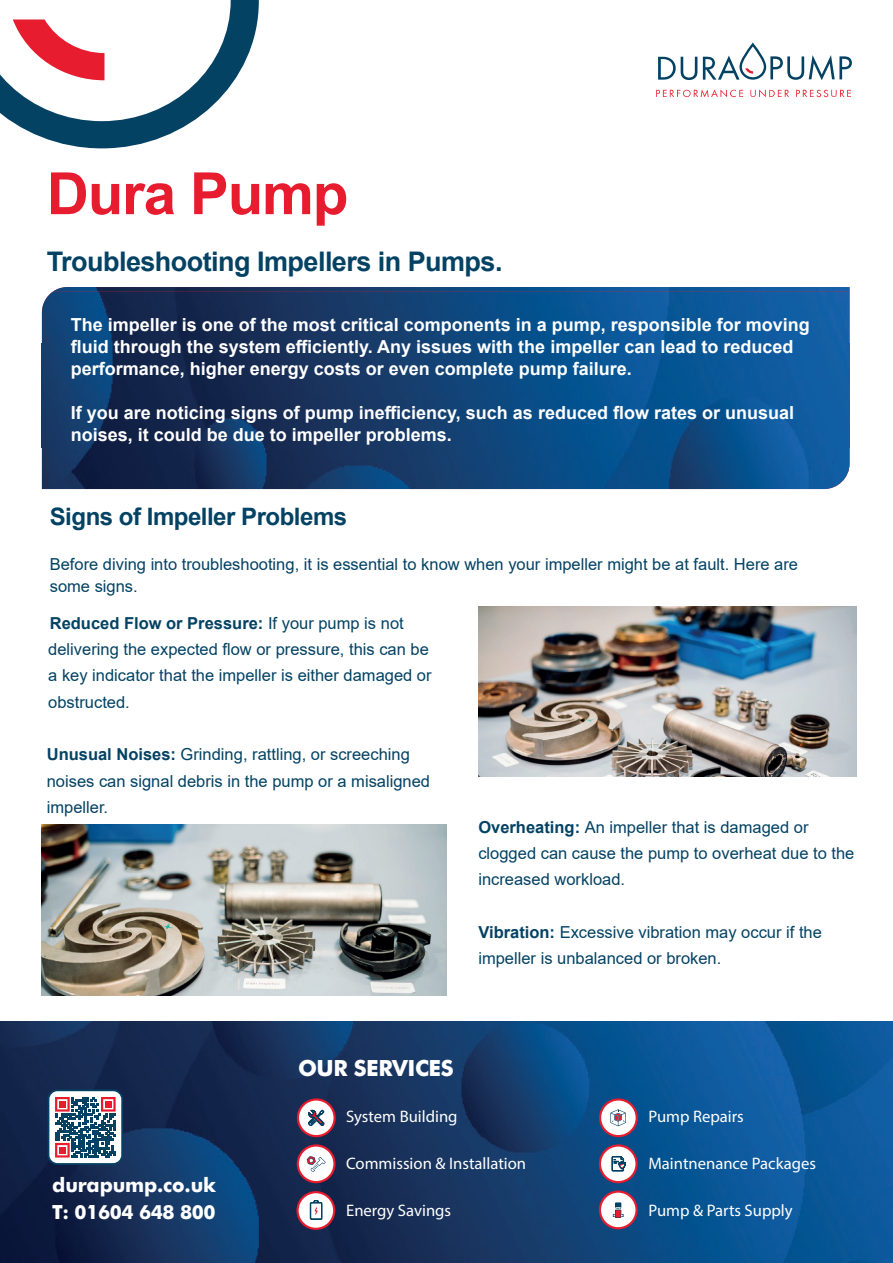
<style>
.page{position:relative;width:893px;height:1263px;background:#fff}
.page>*{position:absolute;margin:0;border:0;box-sizing:border-box;transform-origin:0 0}
.t1{font:700 58.35px "Arial";letter-spacing:-.02em;color:#e71c2e}
.t2{font:700 27px "Arial";letter-spacing:-.02em;color:#034263}
.t3{font:700 24px "Arial";letter-spacing:-.02em;color:#034263}
.t4{font:700 22.2px "Futura";letter-spacing:-.02em;color:#fff}
.t5{font:700 20.1px "Futura";letter-spacing:-.01em;color:#fff}
.t6{font:700 19.5px "Futura";letter-spacing:-.02em;color:#fff}
.t7{font:700 18px/22px "Arial";color:#fff}
.t8{font:16.65px "Myriad Pro";color:#fff}
.t9{font:16.5px/26.2px "Arial";color:#034263}
.s1{font-weight:700}
</style>
<div class="page">
<svg style="left:656px;top:89px;width:195px;height:8px"></svg>
<svg style="left:658px;top:43px;width:194px;height:37px"></svg>
<svg style="left:0;top:0;width:259px;height:148px"></svg>
<img style="left:0;top:1021px;width:893px;height:242px">
<svg style="left:48px;top:1089px;width:75px;height:76px"></svg>
<div style="left:59px;top:1147px;width:7px;height:6px;background:#e71c2e"></div>
<svg style="left:298px;top:1099px;width:37px;height:37px"></svg>
<div style="left:297px;top:1098px;width:39px;height:39px;border:2px solid #e71c2e;border-radius:50%"></div>
<svg style="left:308px;top:1110px;width:16px;height:15px"></svg>
<svg style="left:298px;top:1145px;width:36px;height:37px"></svg>
<div style="left:297px;top:1144px;width:39px;height:39px;border:2px solid #e71c2e;border-radius:50%"></div>
<svg style="left:298px;top:1192px;width:36px;height:37px"></svg>
<div style="left:296px;top:1191px;width:39px;height:39px;border:2px solid #e71c2e;border-radius:50%"></div>
<svg style="left:307px;top:1156px;width:19px;height:16px"></svg>
<svg style="left:600px;top:1145px;width:37px;height:37px"></svg>
<div style="left:599px;top:1144px;width:39px;height:39px;border:2px solid #e71c2e;border-radius:50%"></div>
<div style="left:600px;top:1191px;width:37px;height:37px;background:#fff;border-radius:50%"></div>
<div style="left:599px;top:1190px;width:39px;height:39px;border:2px solid #e71c2e;border-radius:50%"></div>
<svg style="left:310px;top:1200px;width:12px;height:19px"></svg>
<svg style="left:600px;top:1099px;width:37px;height:37px"></svg>
<div style="left:599px;top:1098px;width:39px;height:39px;border:2px solid #e71c2e;border-radius:50%"></div>
<svg style="left:610px;top:1109px;width:16px;height:17px"></svg>
<svg style="left:612px;top:1156px;width:14px;height:15px"></svg>
<svg style="left:613px;top:1202px;width:11px;height:15px"></svg>
<img style="left:54px;top:287px;width:795px;height:4px">
<img style="left:42px;top:291px;width:807px;height:198px">
<img style="left:478px;top:606px;width:378px;height:171px">
<img style="left:42px;top:825px;width:404px;height:170px">
<h1 class="t1" style="left:47px;top:153px;width:303px">Dura Pump</h1>
<h2 class="t2" style="left:47px;top:242px;width:457px">Troubleshooting Impellers in Pumps.</h2>
<p class="t7" style="left:71px;top:314px;width:741px">The impeller is one of the most critical components in a pump, responsible for moving fluid through the system efficiently. Any issues with the impeller can lead to reduced performance, higher energy costs or even complete pump failure.</p>
<p class="t7" style="left:71px;top:402px;width:725px">If you are noticing signs of pump inefficiency, such as reduced flow rates or unusual noises, it could be due to impeller problems.</p>
<h3 class="t3" style="left:50px;top:500px;width:299px">Signs of Impeller Problems</h3>
<p class="t9" style="left:50px;top:553px;width:750px;line-height:22px">Before diving into troubleshooting, it is essential to know when your impeller might be at fault. Here are some signs.</p>
<p class="t9" style="left:48px;top:610px;width:385px"><span class="s1">Reduced Flow or Pressure:</span> If your pump is not delivering the expected flow or pressure, this can be a key indicator that the impeller is either damaged or obstructed.</p>
<p class="t9" style="left:47px;top:741px;width:385px"><span class="s1">Unusual Noises:</span> Grinding, rattling, or screeching noises can signal debris in the pump or a misaligned impeller.</p>
<p class="t9" style="left:478px;top:813px;width:378px"><span class="s1">Overheating:</span> An impeller that is damaged or clogged can cause the pump to overheat due to the increased workload.</p>
<p class="t9" style="left:478px;top:919px;width:345px"><span class="s1">Vibration:</span> Excessive vibration may occur if the impeller is unbalanced or broken.</p>
<h3 class="t4" style="left:298px;top:1051px;width:157px">OUR SERVICES</h3>
<p class="t5" style="left:52px;top:1170px;width:165px">durapump.co.uk</p>
<p class="t6" style="left:52px;top:1198px;width:165px">T: 01604 648 800</p>
<p class="t8" style="left:346px;top:1106px;width:113px">System Building</p>
<p class="t8" style="left:346px;top:1153px;width:182px">Commission &amp; Installation</p>
<p class="t8" style="left:346px;top:1200px;width:107px">Energy Savings</p>
<p class="t8" style="left:648px;top:1106px;width:97px">Pump Repairs</p>
<p class="t8" style="left:648px;top:1153px;width:169px">Maintnenance Packages</p>
<p class="t8" style="left:648px;top:1200px;width:146px">Pump &amp; Parts Supply</p>
</div>
